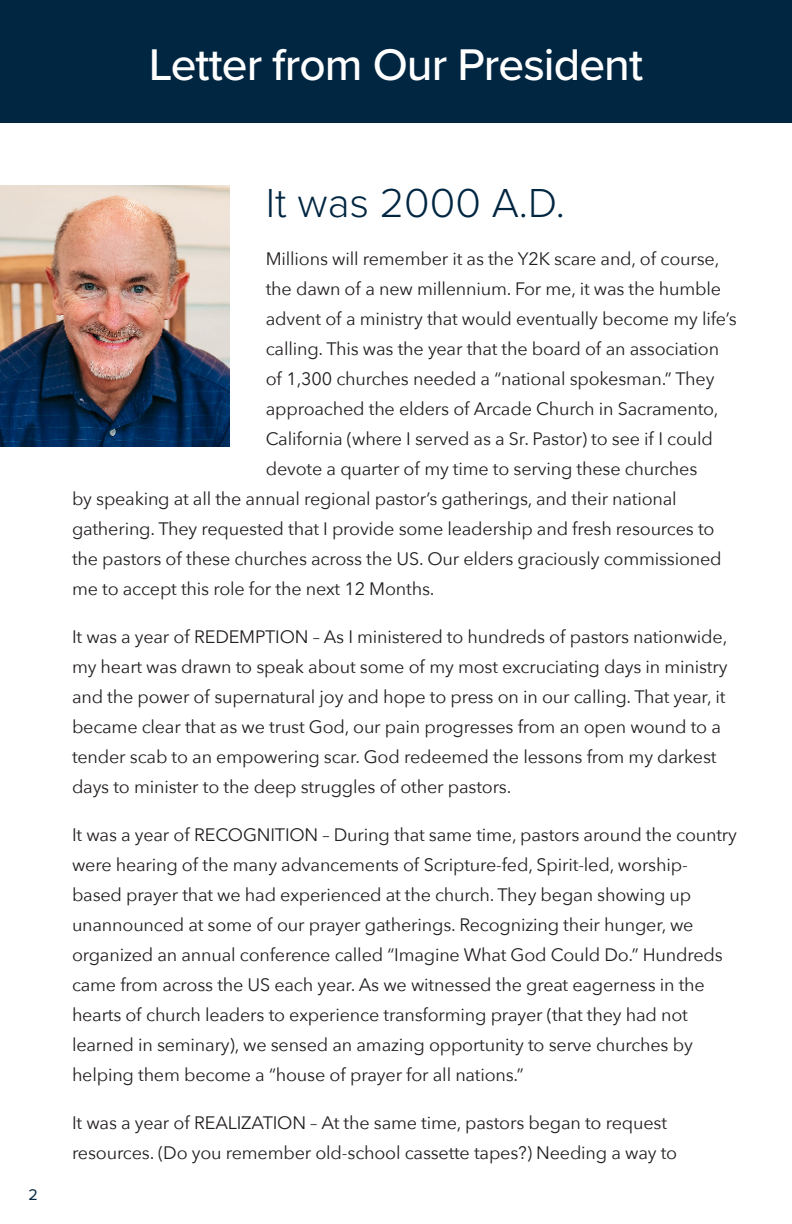
<style>
.page{position:relative;width:792px;height:1224px;background:#fff}
.page>*{position:absolute;margin:0;border:0;box-sizing:border-box;transform-origin:0 0}
.t1{font:500 46px "Proxima Nova";letter-spacing:-.02em;color:#fff}
.t2{font:300 42px "Proxima Nova";color:#002641}
.t3{font:18px/30px "Avenir Next";letter-spacing:-.01em;color:#231f20}
.t4{font:16px "Proxima Nova";color:#002641}
</style>
<div class="page">
<div style="left:0;top:0;width:792px;height:122px;background:#002641"></div>
<img style="left:0;top:186px;width:230px;height:261px">
<p class="t1" style="left:149px;top:31px;width:496px">Letter from Our President</p>
<p class="t4" style="left:29px;top:1182px;width:11px">2</p>
<p class="t2" style="left:266px;top:172px;width:301px">It was 2000 A.D.</p>
<p class="t3" style="left:266px;top:243px;width:455px">Millions will remember it as the Y2K scare and, of course,</p>
<p class="t3" style="left:266px;top:273px;width:457px">the dawn of a new millennium. For me, it was the humble</p>
<p class="t3" style="left:266px;top:303px;width:473px">advent of a ministry that would eventually become my life’s</p>
<p class="t3" style="left:266px;top:333px;width:455px">calling. This was the year that the board of an association</p>
<p class="t3" style="left:266px;top:363px;width:450px">of 1,300 churches needed a “national spokesman.” They</p>
<p class="t3" style="left:266px;top:393px;width:454px">approached the elders of Arcade Church in Sacramento,</p>
<p class="t3" style="left:266px;top:423px;width:449px">California (where I served as a Sr. Pastor) to see if I could</p>
<p class="t3" style="left:266px;top:453px;width:433px">devote a quarter of my time to serving these churches</p>
<p class="t3" style="left:72px;top:483px;width:606px">by speaking at all the annual regional pastor’s gatherings, and their national</p>
<p class="t3" style="left:72px;top:513px;width:644px">gathering. They requested that I provide some leadership and fresh resources to</p>
<p class="t3" style="left:72px;top:543px;width:651px">the pastors of these churches across the US. Our elders graciously commissioned</p>
<p class="t3" style="left:72px;top:573px;width:364px">me to accept this role for the next 12 Months.</p>
<p class="t3" style="left:72px;top:621px;width:657px">It was a year of REDEMPTION – As I ministered to hundreds of pastors nationwide, my heart was drawn to speak about some of my most excruciating days in ministry and the power of supernatural joy and hope to press on in our calling. That year, it became clear that as we trust God, our pain progresses from an open wound to a tender scab to an empowering scar. God redeemed the lessons from my darkest days to minister to the deep struggles of other pastors.</p>
<p class="t3" style="left:72px;top:819px;width:667px">It was a year of RECOGNITION – During that same time, pastors around the country were hearing of the many advancements of Scripture-fed, Spirit-led, worship&shy;based prayer that we had experienced at the church. They began showing up unannounced at some of our prayer gatherings. Recognizing their hunger, we organized an annual conference called “Imagine What God Could Do.” Hundreds came from across the US each year. As we witnessed the great eagerness in the hearts of church leaders to experience transforming prayer (that they had not learned in seminary), we sensed an amazing opportunity to serve churches by helping them become a “house of prayer for all nations.”</p>
<p class="t3" style="left:72px;top:1107px;width:607px">It was a year of REALIZATION – At the same time, pastors began to request resources. (Do you remember old-school cassette tapes?) Needing a way to</p>
</div>
